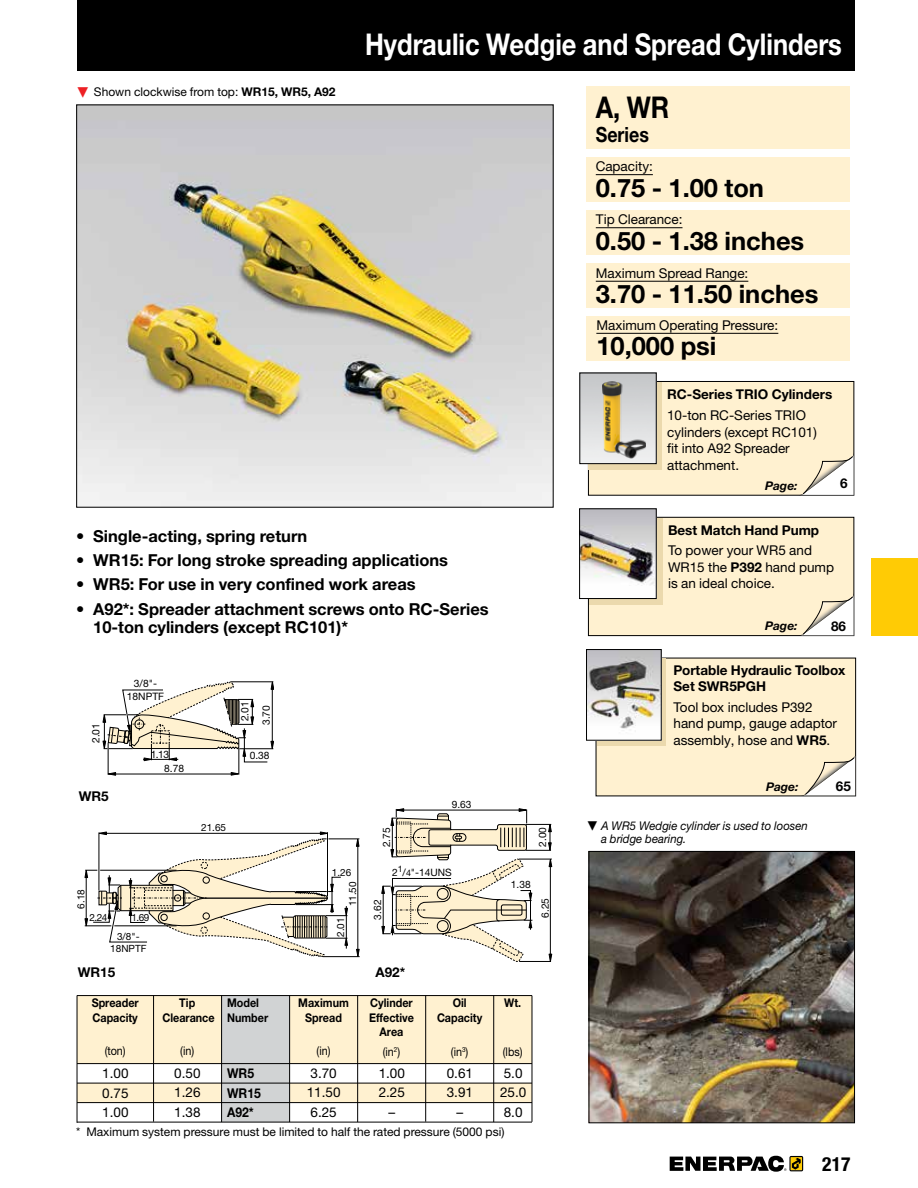
<style>
.page{position:relative;width:918px;height:1188px;background:#fff}
.page>*{position:absolute;margin:0;border:0;box-sizing:border-box;transform-origin:0 0}
.t1{font:700 30px "Helvetica Neue LTW1 G";color:#fff;scale:.85 1}
.t2{font:700 30px "Helvetica Neue LTW1 G";color:#000;scale:.85 1}
.t3{font:700 25.5px "Helvetica Neue LTW1 G";color:#000}
.t4{font:700 21px "Helvetica Neue LTW1 G";color:#000;scale:.85 1}
.t5{font:700 condensed 19.5px "Helvetica Neue LTW1 G";color:#000}
.t6{font:700 16.5px/18px "Helvetica Neue LTW1 G";color:#000}
.t7{font:13.5px/19.5px "Helvetica Neue LTW1 G";color:#000}
.t8{font:700 13.5px/16.5px "Helvetica Neue LTW1 G";color:#000}
.t9{font:700 13.5px/19.5px "Helvetica Neue LTW1 G";color:#000;scale:.9 1}
.t10{font:12px "Helvetica Neue LTW1 G";color:#000}
.t11{font:700 12px/14.4px "Helvetica Neue LTW1 G";color:#000;text-align:center;scale:.9 1}
.t12{font:italic 12px/13.5px "Helvetica Neue LTW1 G";color:#000;scale:.95 1}
.t13{font:12px "Helvetica Neue LTW1 G";color:#000;scale:.9 1}
.t14{font:italic 700 12px "Helvetica Neue LTW1 G";color:#000}
.t15{font:10.2px "Helvetica Neue";color:#000}
.t16{font:10.2px/14.4px "Helvetica Neue LTW1 G";color:#000}
.t17{font:9.9px/12px "Helvetica Neue";color:#000;text-align:center}
.s1{font-weight:700}
.s2{font-size:8.85px}
</style>
<div class="page">
<svg style="left:670px;top:1156px;width:133px;height:16px"></svg>
<div style="left:872px;top:558px;width:46px;height:78px;background:#ffcb05"></div>
<img style="left:78px;top:107px;width:474px;height:399px">
<div style="left:586px;top:210px;width:264px;height:45px;background:#fff1d0"></div>
<div style="left:586px;top:263px;width:264px;height:45px;background:#fff1d0"></div>
<div style="left:586px;top:316px;width:264px;height:45px;background:#fff1d0"></div>
<div style="left:586px;top:86px;width:264px;height:63px;background:#fff1d0"></div>
<div style="left:586px;top:157px;width:264px;height:44px;background:#fff1d0"></div>
<svg style="left:103px;top:681px;width:171px;height:94px"></svg>
<svg style="left:356px;top:949px;width:4px;height:9px"></svg>
<svg style="left:356px;top:838px;width:3px;height:9px"></svg>
<hr style="left:328px;top:839px;width:31px;height:1px;background:#000">
<hr style="left:358px;top:839px;width:1px;height:117px;background:#000">
<hr style="left:323px;top:956px;width:37px;height:1px;background:#000">
<svg style="left:85px;top:832px;width:263px;height:125px"></svg>
<svg style="left:381px;top:808px;width:171px;height:154px"></svg>
<div style="left:588px;top:381px;width:266px;height:114px;background:#fff1d0"></div>
<div style="left:588px;top:381px;width:266px;height:115px;border:1px solid #000"></div>
<div style="left:589px;top:382px;width:73px;height:87px;background:#ebd9ad"></div>
<img style="left:581px;top:375px;width:74px;height:87px">
<div style="left:579px;top:373px;width:78px;height:91px;border:1px solid #000"></div>
<svg style="left:798px;top:452px;width:56px;height:44px"></svg>
<div style="left:588px;top:517px;width:266px;height:119px;background:#fff1d0"></div>
<div style="left:588px;top:517px;width:266px;height:119px;border:1px solid #000"></div>
<div style="left:589px;top:518px;width:73px;height:86px;background:#ebd9ad"></div>
<img style="left:581px;top:510px;width:74px;height:87px">
<div style="left:579px;top:508px;width:78px;height:91px;border:1px solid #000"></div>
<svg style="left:798px;top:592px;width:56px;height:45px"></svg>
<div style="left:78px;top:1083px;width:454px;height:20px;background:#fff1d0"></div>
<div style="left:77px;top:995px;width:455px;height:68px;background:#fff1d0"></div>
<div style="left:222px;top:995px;width:68px;height:127px;background:#d1d3d4"></div>
<hr style="left:77px;top:1122px;width:455px;height:1px;background:#000">
<hr style="left:77px;top:995px;width:455px;height:1px;background:#000">
<hr style="left:77px;top:995px;width:1px;height:128px;background:#000">
<img style="left:591px;top:853px;width:262px;height:268px">
<div style="left:589px;top:851px;width:266px;height:272px;border:1px solid #000"></div>
<hr style="left:77px;top:1102px;width:455px;height:1px;background:#000">
<hr style="left:77px;top:1083px;width:455px;height:1px;background:#000">
<hr style="left:77px;top:1063px;width:455px;height:1px;background:#000">
<hr style="left:153px;top:995px;width:1px;height:127px;background:#000">
<hr style="left:221px;top:995px;width:1px;height:127px;background:#000">
<hr style="left:289px;top:995px;width:1px;height:127px;background:#000">
<hr style="left:357px;top:995px;width:1px;height:127px;background:#000">
<hr style="left:425px;top:995px;width:1px;height:127px;background:#000">
<hr style="left:532px;top:996px;width:1px;height:126px;background:#000">
<hr style="left:493px;top:995px;width:1px;height:127px;background:#000">
<div style="left:596px;top:658px;width:260px;height:138px;background:#fff1d0"></div>
<div style="left:597px;top:659px;width:69px;height:87px;background:#ebd9ad"></div>
<img style="left:588px;top:651px;width:72px;height:88px">
<div style="left:586px;top:649px;width:76px;height:92px;border:1px solid #000"></div>
<svg style="left:801px;top:756px;width:54px;height:41px"></svg>
<img style="left:603px;top:381px;width:43px;height:78px">
<div style="left:77px;top:0;width:778px;height:71px;background:#000"></div>
<hr style="left:596px;top:174px;width:57px;height:1px;background:#000">
<hr style="left:596px;top:227px;width:87px;height:1px;background:#000">
<hr style="left:596px;top:281px;width:152px;height:1px;background:#000">
<hr style="left:596px;top:333px;width:182px;height:1px;background:#000">
<p class="t10" style="left:94px;top:84px;width:243px">Shown clockwise from top: <span class="s1">WR15, WR5, A92</span></p>
<h1 class="t1" style="left:365px;top:26px;width:563px">Hydraulic Wedgie and Spread Cylinders</h1>
<h1 class="t2" style="left:596px;top:89px;width:88px">A, WR</h1>
<h3 class="t4" style="left:596px;top:122px;width:64px">Series</h3>
<p class="t7" style="left:596px;top:157px;width:59px">Capacity:</p>
<h2 class="t3" style="left:596px;top:172px;width:170px">0.75 - 1.00 ton</h2>
<p class="t7" style="left:596px;top:210px;width:88px">Tip Clearance:</p>
<h2 class="t3" style="left:596px;top:225px;width:210px">0.50 - 1.38 inches</h2>
<p class="t7" style="left:596px;top:263px;width:154px">Maximum Spread Range:</p>
<h2 class="t3" style="left:596px;top:278px;width:224px">3.70 - 11.50 inches</h2>
<p class="t7" style="left:596px;top:315px;width:183px">Maximum Operating Pressure:</p>
<h2 class="t3" style="left:596px;top:331px;width:122px">10,000 psi</h2>
<p class="t8" style="left:667px;top:386px;width:167px">RC-Series TRIO Cylinders</p>
<p class="t7" style="left:667px;top:407px;width:151px;line-height:16.5px">10-ton RC-Series TRIO cylinders (except RC101) fit into A92 Spreader attachment.</p>
<p class="t14" style="left:765px;top:478px;width:34px">Page:</p>
<p class="t8" style="left:840px;top:475px;width:9px">6</p>
<p class="t6" style="left:76px;top:527px;width:233px">• Single-acting, spring return</p>
<p class="t6" style="left:76px;top:551px;width:373px">• WR15: For long stroke spreading applications</p>
<p class="t6" style="left:76px;top:575px;width:341px">• WR5: For use in very confined work areas</p>
<p class="t6" style="left:93px;top:600px;width:397px;text-indent:-17px">• A92*: Spreader attachment screws onto RC-Series<br>10-ton cylinders (except RC101)*</p>
<p class="t16" style="left:89px;top:743px;width:21px;rotate:-90deg">2.01</p>
<p class="t8" style="left:79px;top:788px;width:31px">WR5</p>
<p class="t16" style="left:127px;top:678px;width:39px;line-height:12.3px;text-align:center">3/8"-<br>18NPTF</p>
<p class="t16" style="left:164px;top:747px;width:21px;text-indent:-13px">1.13<br>8.78</p>
<p class="t16" style="left:238px;top:721px;width:21px;rotate:-90deg">2.01</p>
<p class="t16" style="left:259px;top:725px;width:21px;rotate:-90deg">3.70</p>
<p class="t16" style="left:250px;top:748px;width:21px">0.38</p>
<p class="t17" style="left:201px;top:822px;width:26px">21.65</p>
<p class="t17" style="left:332px;top:866px;width:21px">1.26</p>
<p class="t17" style="left:75px;top:909px;width:21px;rotate:-90deg">6.18</p>
<p class="t17" style="left:346px;top:906px;width:26px;rotate:-90deg">11.50</p>
<p class="t17" style="left:334px;top:937px;width:21px;rotate:-90deg">2.01</p>
<p class="t17" style="left:89px;top:911px;width:19px">2.24</p>
<p class="t17" style="left:132px;top:912px;width:19px">1.69</p>
<p class="t17" style="left:110px;top:930px;width:38px">3/8"-<br>18NPTF</p>
<p class="t15" style="left:452px;top:798px;width:21px">9.63</p>
<p class="t15" style="left:381px;top:847px;width:21px;rotate:-90deg">2.75</p>
<p class="t15" style="left:536px;top:847px;width:21px;rotate:-90deg">2.00</p>
<p class="t15" style="left:371px;top:920px;width:21px;rotate:-90deg">3.62</p>
<p class="t15" style="left:392px;top:867px;width:61px">2<sup>1</sup>/<span class="s2">4</span>"-14UNS</p>
<p class="t15" style="left:511px;top:879px;width:21px">1.38</p>
<p class="t15" style="left:539px;top:918px;width:21px;rotate:-90deg">6.25</p>
<p class="t8" style="left:78px;top:964px;width:39px">WR15</p>
<p class="t8" style="left:376px;top:964px;width:31px">A92*</p>
<p class="t11" style="left:92px;top:996px;width:54px;text-align:left">Spreader<br>Capacity</p>
<p class="t13" style="left:105px;top:1044px;width:25px">(ton)</p>
<p class="t11" style="left:162px;top:996px;width:60px">Tip<br>Clearance</p>
<p class="t13" style="left:180px;top:1044px;width:17px">(in)</p>
<p class="t11" style="left:227px;top:996px;width:47px;text-align:left">Model<br>Number</p>
<p class="t11" style="left:298px;top:996px;width:58px">Maximum<br>Spread</p>
<p class="t13" style="left:317px;top:1044px;width:17px">(in)</p>
<p class="t11" style="left:369px;top:996px;width:51px">Cylinder<br>Effective<br>Area</p>
<p class="t13" style="left:383px;top:1044px;width:21px">(in<sup>2</sup>)</p>
<p class="t11" style="left:437px;top:996px;width:52px">Oil<br>Capacity</p>
<p class="t13" style="left:451px;top:1044px;width:21px">(in<sup>3</sup>)</p>
<p class="t11" style="left:504px;top:996px;width:20px">Wt.</p>
<p class="t13" style="left:503px;top:1044px;width:23px">(lbs)</p>
<p class="t7" style="left:102px;top:1063px;width:28px;text-align:justify">1.00<br>0.75<br>1.00</p>
<p class="t7" style="left:174px;top:1063px;width:28px;text-align:justify">0.50<br>1.26<br>1.38</p>
<p class="t7" style="left:379px;top:1063px;width:28px;text-align:center">1.00<br>2.25 –</p>
<p class="t7" style="left:447px;top:1063px;width:28px;text-align:center">0.61<br>3.91 –</p>
<p class="t7" style="left:307px;top:1063px;width:35px">3.70<br>11.50<br>6.25</p>
<p class="t7" style="left:500px;top:1063px;width:28px">5.0<br>25.0<br>8.0</p>
<p class="t9" style="left:227px;top:1064px;width:39px">WR5<br>WR15<br>A92*</p>
<p class="t10" style="left:76px;top:1124px;width:430px">* Maximum system pressure must be limited to half the rated pressure (5000 psi)</p>
<p class="t8" style="left:668px;top:522px;width:153px">Best Match Hand Pump</p>
<p class="t7" style="left:668px;top:542px;width:168px;line-height:16.5px">To power your WR5 and<br>WR15 the <span class="s1">P392</span> hand pump is an ideal choice.</p>
<p class="t14" style="left:765px;top:619px;width:34px">Page:</p>
<p class="t8" style="left:831px;top:618px;width:17px">86</p>
<p class="t8" style="left:674px;top:661px;width:174px">Portable Hydraulic Toolbox<br>Set SWR5PGH</p>
<p class="t7" style="left:674px;top:699px;width:165px;line-height:16.5px">Tool box includes P392 hand pump, gauge adaptor assembly, hose and <span class="s1">WR5</span>.</p>
<p class="t14" style="left:766px;top:779px;width:34px">Page:</p>
<p class="t8" style="left:836px;top:778px;width:17px">65</p>
<p class="t12" style="left:601px;top:819px;width:219px;text-indent:-15px">▼ A WR5 Wedgie cylinder is used to loosen a bridge bearing.</p>
<h3 class="t5" style="left:822px;top:1153px;width:30px">217</h3>
</div>
